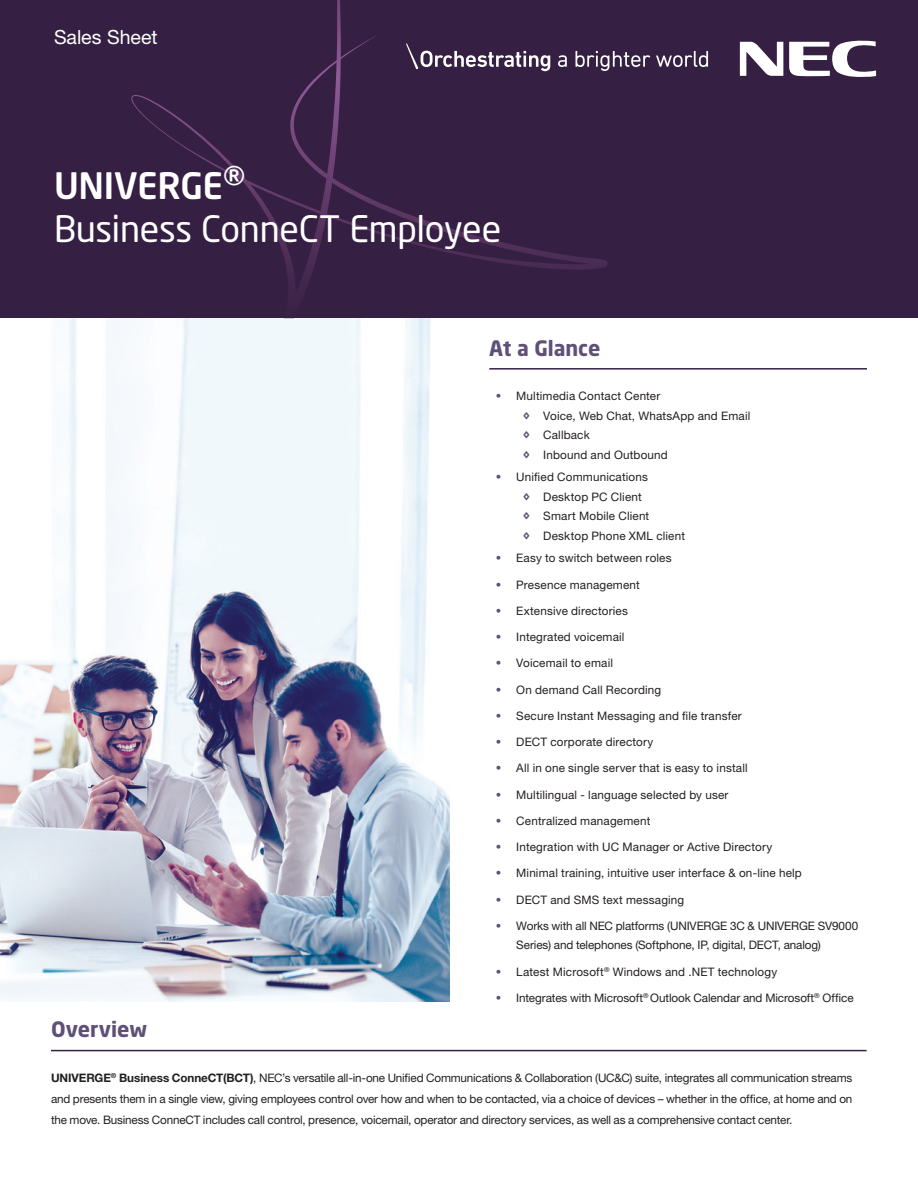
<style>
.page{position:relative;width:918px;height:1188px;background:#fff}
.page>*{position:absolute;margin:0;border:0;box-sizing:border-box;transform-origin:0 0}
.t1{font:36px "Neo Sans Pro";letter-spacing:-.01em;color:#fff}
.t2{font:500 36px "Neo Sans Pro";letter-spacing:-.01em;color:#fff}
.Heading_1{font:700 21px "Neo Sans Pro";color:#5f5078}
.t3{font:19.5px "Helvetica Neue LT Std";color:#fff}
.Body_Text{font:11.7px/21px "Helvetica Neue LT Std";letter-spacing:.015em;color:#231f20;text-align:justify}
.Body_Text-2{font:11.7px/19.5px "Helvetica Neue LT Std";letter-spacing:-.01em;color:#231f20}
.Body_Text-3{font:11.7px "Helvetica Neue LT Std";letter-spacing:-.005em;color:#231f20}
.s1{font-family:"Neo Sans Pro";font-weight:700;color:#5f5078}
.s2{font-weight:700}
</style>
<div class="page">
<img style="left:0;top:318px;width:450px;height:684px">
<div style="left:0;top:0;width:918px;height:318px;background:#351f42"></div>
<svg style="left:131px;top:0;width:477px;height:292px"></svg>
<svg style="left:740px;top:42px;width:43px;height:34px"></svg>
<svg style="left:789px;top:40px;width:87px;height:37px"></svg>
<svg style="left:558px;top:55px;width:9px;height:12px"></svg>
<svg style="left:575px;top:51px;width:75px;height:20px"></svg>
<svg style="left:656px;top:51px;width:52px;height:16px"></svg>
<svg style="left:406px;top:43px;width:144px;height:28px"></svg>
<hr style="left:51px;top:1050px;width:816px;height:1px;background:#351f42">
<hr style="left:489px;top:368px;width:378px;height:2px;background:#351f42">
<p class="t3" style="left:54px;top:25px;width:105px">Sales Sheet</p>
<p class="t2" style="left:54px;top:163px;width:192px">UNIVERGE®</p>
<p class="t1" style="left:54px;top:207px;width:449px">Business ConneCT Employee</p>
<p class="Heading_1" style="left:489px;top:334px;width:113px">At a Glance</p>
<p class="Heading_1" style="left:51px;top:1016px;width:98px">Overview</p>
<p class="Body_Text" style="left:496px;top:386px;width:166px"><span class="s1">•</span> Multimedia Contact Center</p>
<p class="Body_Text" style="left:523px;top:405px;width:229px"><span class="s1">◊</span> Voice, Web Chat, WhatsApp and Email</p>
<p class="Body_Text" style="left:523px;top:425px;width:68px"><span class="s1">◊</span> Callback</p>
<p class="Body_Text" style="left:523px;top:444px;width:146px"><span class="s1">◊</span> Inbound and Outbound</p>
<p class="Body_Text" style="left:496px;top:467px;width:153px"><span class="s1">•</span> Unified Communications</p>
<p class="Body_Text" style="left:523px;top:486px;width:120px"><span class="s1">◊</span> Desktop PC Client</p>
<p class="Body_Text" style="left:523px;top:506px;width:128px"><span class="s1">◊</span> Smart Mobile Client</p>
<p class="Body_Text" style="left:523px;top:525px;width:164px"><span class="s1">◊</span> Desktop Phone XML client</p>
<p class="Body_Text" style="left:496px;top:548px;width:177px"><span class="s1">•</span> Easy to switch between roles</p>
<p class="Body_Text" style="left:496px;top:574px;width:145px"><span class="s1">•</span> Presence management</p>
<p class="Body_Text" style="left:496px;top:600px;width:133px"><span class="s1">•</span> Extensive directories</p>
<p class="Body_Text" style="left:496px;top:626px;width:130px"><span class="s1">•</span> Integrated voicemail</p>
<p class="Body_Text" style="left:496px;top:653px;width:119px"><span class="s1">•</span> Voicemail to email</p>
<p class="Body_Text" style="left:496px;top:679px;width:167px"><span class="s1">•</span> On demand Call Recording</p>
<p class="Body_Text" style="left:496px;top:705px;width:247px"><span class="s1">•</span> Secure Instant Messaging and file transfer</p>
<p class="Body_Text" style="left:496px;top:731px;width:159px"><span class="s1">•</span> DECT corporate directory</p>
<p class="Body_Text" style="left:496px;top:758px;width:253px"><span class="s1">•</span> All in one single server that is easy to install</p>
<p class="Body_Text" style="left:496px;top:784px;width:234px"><span class="s1">•</span> Multilingual - language selected by user</p>
<p class="Body_Text" style="left:496px;top:810px;width:156px"><span class="s1">•</span> Centralized management</p>
<p class="Body_Text" style="left:496px;top:836px;width:278px"><span class="s1">•</span> Integration with UC Manager or Active Directory</p>
<p class="Body_Text" style="left:496px;top:863px;width:307px"><span class="s1">•</span> Minimal training, intuitive user interface &amp; on-line help</p>
<p class="Body_Text" style="left:496px;top:889px;width:190px"><span class="s1">•</span> DECT and SMS text messaging</p>
<p class="Body_Text-2" style="left:516px;top:916px;width:343px;text-indent:-20px"><span class="s1">•</span> Works with all NEC platforms (UNIVERGE 3C &amp; UNIVERGE SV9000<br>Series) and telephones (Softphone, IP, digital, DECT, analog)</p>
<p class="Body_Text" style="left:496px;top:961px;width:283px"><span class="s1">•</span> Latest Microsoft<sup>®</sup> Windows and .NET technology</p>
<p class="Body_Text-3" style="left:496px;top:991px;width:359px"><span class="s1">•</span> Integrates with Microsoft<sup>®</sup> Outlook Calendar and Microsoft<sup>®</sup> Office</p>
<p class="Body_Text" style="left:51px;top:1067px;width:803px"><span class="s2">UNIVERGE</span><sup>®</sup> <span class="s2">Business ConneCT(BCT)</span>, NEC’s versatile all-in-one Unified Communications &amp; Collaboration (UC&amp;C) suite, integrates all communication streams and presents them in a single view, giving employees control over how and when to be contacted, via a choice of devices – whether in the office, at home and on the move. Business ConneCT includes call control, presence, voicemail, operator and directory services, as well as a comprehensive contact center.</p>
</div>
